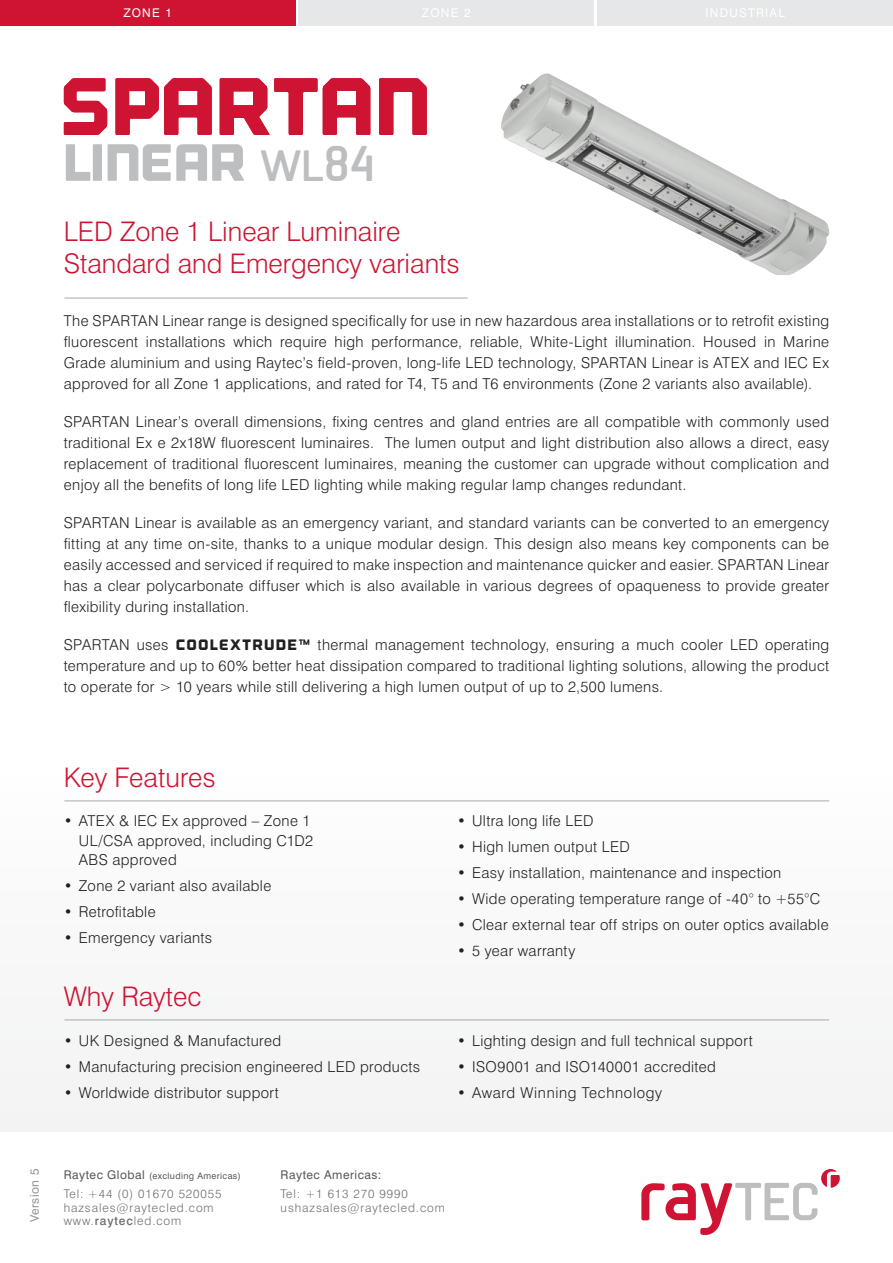
<style>
.page{position:relative;width:893px;height:1263px;background:#fff}
.page>*{position:absolute;margin:0;border:0;box-sizing:border-box;transform-origin:0 0}
.t1{font:52.2px "Outage";letter-spacing:-.05em;color:#bcbec0}
.t2{font:300 27px/32.4px "Swiss 721 BT";color:#ce1432}
.t3{font:300 15px/21px "Swiss 721 BT";letter-spacing:.025em;color:#231f20;text-align:justify}
.t4{font:300 15px "Swiss 721 BT";letter-spacing:.045em;color:#231f20}
.t5{font:300 12px/13.5px "Swiss 721 BT";letter-spacing:.075em;color:#6d6e71}
.t6{font:12px "Swiss 721 BT";letter-spacing:.1em;color:#fff}
.t7{font:12px "Swiss 721 BT";letter-spacing:.04em;color:#58595b}
.t8{font:12px "Swiss 721 BT";letter-spacing:.04em;color:#939598}
.t9{font:9px "Swiss 721 BT";letter-spacing:.04em;color:#58595b}
.s1{font-family:"Beta Sans";font-weight:700;font-size:42px}
.s2{font-family:"Beta Sans";font-weight:700;font-size:48px}
.s3{font-family:"Outage Cut";font-weight:400}
.s4{font-weight:400}
.s5{font-size:12px}
.s6{font-weight:500}
</style>
<div class="page">
<svg style="left:641px;top:1169px;width:199px;height:66px"></svg>
<hr style="left:65px;top:298px;width:402px;height:1px;background:#a7a9ac">
<div style="left:0;top:0;width:296px;height:26px;background:#ce1432"></div>
<div style="left:299px;top:0;width:295px;height:26px;background:#e6e7e8"></div>
<div style="left:597px;top:0;width:296px;height:26px;background:#e6e7e8"></div>
<hr style="left:65px;top:800px;width:764px;height:1px;background:#a7a9ac">
<hr style="left:65px;top:1019px;width:764px;height:1px;background:#a7a9ac">
<svg style="left:64px;top:78px;width:43px;height:57px"></svg>
<svg style="left:115px;top:78px;width:97px;height:57px"></svg>
<svg style="left:220px;top:78px;width:150px;height:57px"></svg>
<svg style="left:379px;top:78px;width:48px;height:57px"></svg>
<img style="left:501px;top:73px;width:328px;height:202px">
<p class="t6" style="left:123px;top:5px;width:50px">ZONE 1</p>
<p class="t6" style="left:422px;top:5px;width:50px">ZONE 2</p>
<p class="t6" style="left:706px;top:5px;width:81px">INDUSTRIAL</p>
<h1 class="t1" style="left:62px;top:132px;width:315px">LINEAR <span class="s1">WL</span><span class="s2">84</span></h1>
<h2 class="t2" style="left:64px;top:215px;width:397px">LED Zone 1 Linear Luminaire<br>Standard and Emergency variants</h2>
<p class="t3" style="left:64px;top:310px;width:767px">The SPARTAN Linear range is designed specifically for use in new hazardous area installations or to retrofit existing fluorescent installations which require high performance, reliable, White-Light illumination. Housed in Marine Grade aluminium and using Raytec’s field-proven, long-life LED technology, SPARTAN Linear is ATEX and IEC Ex approved for all Zone 1 applications, and rated for T4, T5 and T6 environments (Zone 2 variants also available).</p>
<p class="t3" style="left:64px;top:411px;width:767px">SPARTAN Linear’s overall dimensions, fixing centres and gland entries are all compatible with commonly used traditional Ex e 2x18W fluorescent luminaires. The lumen output and light distribution also allows a direct, easy replacement of traditional fluorescent luminaires, meaning the customer can upgrade without complication and enjoy all the benefits of long life LED lighting while making regular lamp changes redundant.</p>
<p class="t3" style="left:64px;top:512px;width:767px">SPARTAN Linear is available as an emergency variant, and standard variants can be converted to an emergency fitting at any time on-site, thanks to a unique modular design. This design also means key components can be easily accessed and serviced if required to make inspection and maintenance quicker and easier. SPARTAN Linear has a clear polycarbonate diffuser which is also available in various degrees of opaqueness to provide greater flexibility during installation.</p>
<p class="t3" style="left:64px;top:634px;width:767px">SPARTAN uses <span class="s3">COOLEXTRUDE™</span> thermal management technology, ensuring a much cooler LED operating temperature and up to 60% better heat dissipation compared to traditional lighting solutions, allowing the product to operate for &gt; 10 years while still delivering a high lumen output of up to 2,500 lumens.</p>
<h2 class="t2" style="left:64px;top:761px;width:154px">Key Features</h2>
<p class="t3" style="left:79px;top:811px;width:236px;line-height:19.5px;text-align:left;text-indent:-15px"><span class="s4">•</span> ATEX &amp; IEC Ex approved – Zone 1<br>UL/CSA approved, including C1D2<br>ABS approved</p>
<p class="t3" style="left:64px;top:875px;width:209px"><span class="s4">•</span> Zone 2 variant also available</p>
<p class="t3" style="left:64px;top:901px;width:93px"><span class="s4">•</span> Retrofitable</p>
<p class="t3" style="left:64px;top:927px;width:150px"><span class="s4">•</span> Emergency variants</p>
<h2 class="t2" style="left:64px;top:980px;width:139px">Why Raytec</h2>
<p class="t3" style="left:64px;top:1030px;width:219px"><span class="s4">•</span> UK Designed &amp; Manufactured</p>
<p class="t3" style="left:64px;top:1056px;width:358px"><span class="s4">•</span> Manufacturing precision engineered LED products</p>
<p class="t3" style="left:64px;top:1082px;width:217px"><span class="s4">•</span> Worldwide distributor support</p>
<p class="t3" style="left:457px;top:810px;width:138px"><span class="s4">•</span> Ultra long life LED</p>
<p class="t3" style="left:457px;top:836px;width:174px"><span class="s4">•</span> High lumen output LED</p>
<p class="t3" style="left:457px;top:862px;width:326px"><span class="s4">•</span> Easy installation, maintenance and inspection</p>
<p class="t3" style="left:457px;top:888px;width:365px"><span class="s4">•</span> Wide operating temperature range of -40° to +55°C</p>
<p class="t3" style="left:457px;top:914px;width:373px"><span class="s4">•</span> Clear external tear off strips on outer optics available</p>
<p class="t3" style="left:457px;top:940px;width:120px"><span class="s4">•</span> 5 year warranty</p>
<p class="t3" style="left:457px;top:1030px;width:297px"><span class="s4">•</span> Lighting design and full technical support</p>
<p class="t3" style="left:457px;top:1056px;width:260px"><span class="s4">•</span> ISO9001 and ISO140001 accredited</p>
<p class="t4" style="left:457px;top:1083px;width:207px"><span class="s4">•</span> Award Winning Technology</p>
<p class="t8" style="left:27px;top:1222px;width:55px;rotate:-90deg">Version 5</p>
<p class="t9" style="left:64px;top:1170px;width:179px"><span class="s5">Raytec Global</span> (excluding Americas)</p>
<p class="t7" style="left:281px;top:1167px;width:102px">Raytec Americas:</p>
<p class="t5" style="left:64px;top:1187px;width:159px">Tel: +44 (0) 01670 520055 hazsales@raytecled.com www.<span class="s6">raytec</span>led.com</p>
<p class="t5" style="left:281px;top:1187px;width:166px">Tel: +1 613 270 9990 ushazsales@raytecled.com</p>
</div>
